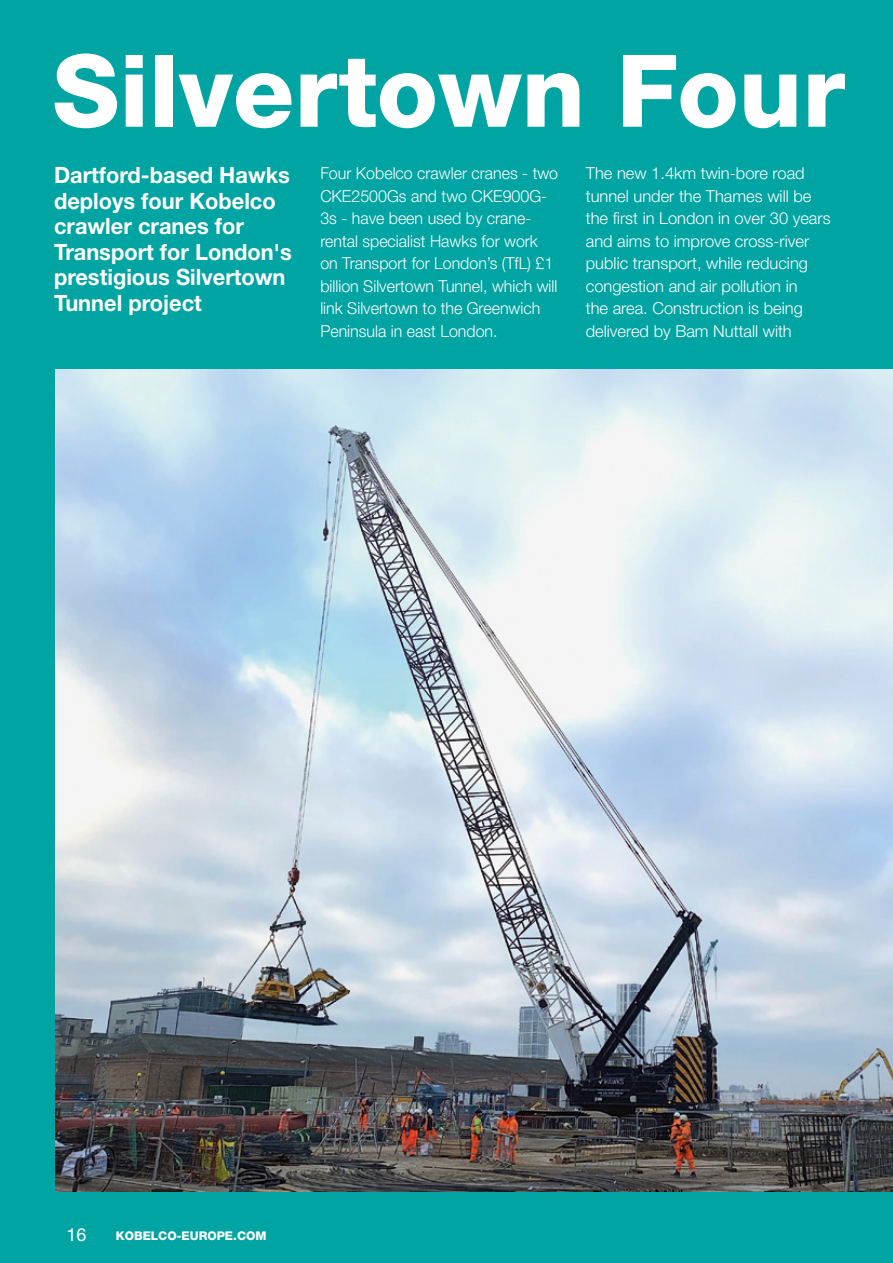
<style>
.page{position:relative;width:893px;height:1263px;background:#00a4a2}
.page>*{position:absolute;margin:0;border:0;box-sizing:border-box;transform-origin:0 0}
.t1{font:800 100.5px "Helvetica Neue LT";color:#fff}
.t2{font:700 22.5px/25.5px "Helvetica Neue LT";color:#fff}
.t3{font:18px "Helvetica Neue LT";color:#fff}
.t4{font:300 16.5px/22.5px "Helvetica Neue LT";color:#fff}
.t5{font:800 12px "Helvetica Neue LT";color:#fff}
</style>
<div class="page">
<img style="left:55px;top:370px;width:838px;height:822px">
<h1 class="t1" style="left:52px;top:31px;width:794px">Silvertown Four</h1>
<p class="t4" style="left:320px;top:162px;width:239px">Four Kobelco crawler cranes - two<br>CKE2500Gs and two CKE900G-<br>3s - have been used by crane&shy;rental specialist Hawks for work on Transport for London’s (TfL) £1 billion Silvertown Tunnel, which will link Silvertown to the Greenwich<br>Peninsula in east London.</p>
<h2 class="t2" style="left:54px;top:162px;width:239px">Dartford-based Hawks deploys four Kobelco crawler cranes for<br>Transport for London's prestigious Silvertown<br>Tunnel project</h2>
<p class="t4" style="left:586px;top:162px;width:246px">The new 1.4km twin-bore road tunnel under the Thames will be the first in London in over 30 years and aims to improve cross-river public transport, while reducing congestion and air pollution in<br>the area. Construction is being delivered by Bam Nuttall with</p>
<p class="t3" style="left:67px;top:1224px;width:22px">16</p>
<p class="t5" style="left:116px;top:1228px;width:152px">KOBELCO-EUROPE.COM</p>
</div>
